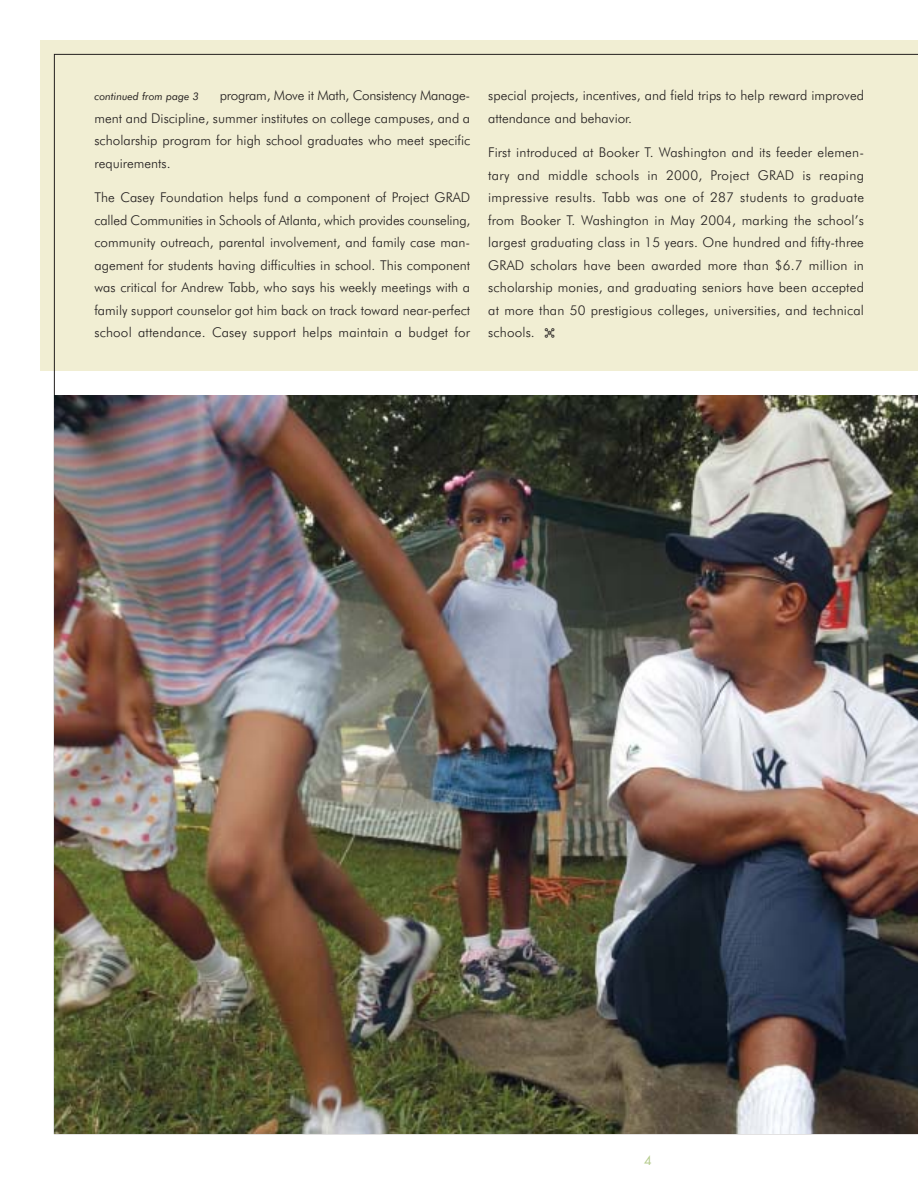
<style>
.page{position:relative;width:918px;height:1188px;background:#fff}
.page>*{position:absolute;margin:0;border:0;box-sizing:border-box;transform-origin:0 0}
.t1{font:300 13.5px/22.5px "Futura BT";color:#231f1f;text-align:justify}
.t2{font:12.3px "Futura";color:#b4cb8b}
.t3{font:italic 10.5px "Futura BT";color:#231f1f}
</style>
<div class="page">
<div style="left:40px;top:40px;width:878px;height:331px;background:#f1eed3"></div>
<img style="left:54px;top:395px;width:864px;height:739px">
<p class="t1" style="left:95px;top:85px;width:377px;text-indent:125px">program, Move it Math, Consistency Manage&shy;ment and Discipline, summer institutes on college campuses, and a scholarship program for high school graduates who meet specific requirements.</p>
<p class="t1" style="left:95px;top:187px;width:377px">The Casey Foundation helps fund a component of Project GRAD called Communities in Schools of Atlanta, which provides counseling, community outreach, parental involvement, and family case man&shy;agement for students having difficulties in school. This component was critical for Andrew Tabb, who says his weekly meetings with a family support counselor got him back on track toward near-perfect school attendance. Casey support helps maintain a budget for</p>
<p class="t3" style="left:95px;top:92px;width:106px">continued from page 3</p>
<p class="t1" style="left:488px;top:85px;width:377px">special projects, incentives, and field trips to help reward improved attendance and behavior.</p>
<p class="t1" style="left:488px;top:142px;width:377px">First introduced at Booker T. Washington and its feeder elemen&shy;tary and middle schools in 2000, Project GRAD is reaping impressive results. Tabb was one of 287 students to graduate from Booker T. Washington in May 2004, marking the school’s largest graduating class in 15 years. One hundred and fifty-three GRAD scholars have been awarded more than $6.7 million in scholarship monies, and graduating seniors have been accepted at more than 50 prestigious colleges, universities, and technical schools. ✣</p>
<p class="t2" style="left:644px;top:1155px;width:9px">4</p>
</div>
